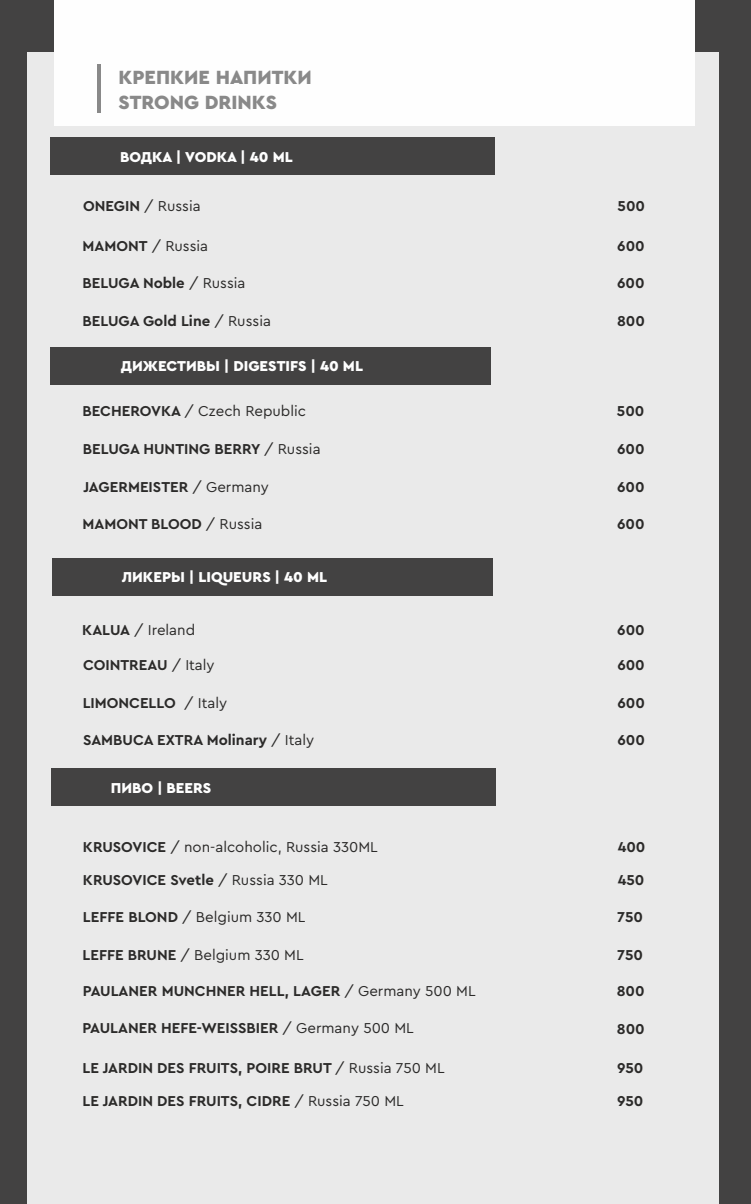
<style>
.page{position:relative;width:751px;height:1204px;background:#fff}
.page>*{position:absolute;margin:0;border:0;box-sizing:border-box;transform-origin:0 0}
.t1{font:900 20px/24.6px "Cera Pro";color:#898989}
.t2{font:700 15px "Cera Pro";color:#2b2a29}
.t3{font:15px "Cera Pro";color:#2b2a29}
.t4{font:900 15px "Cera Pro";color:#fefefe}
.s1{font-weight:700}
.s2{font-weight:400}
</style>
<div class="page">
<div style="left:0;top:0;width:750px;height:1204px;background:#434242"></div>
<div style="left:28px;top:53px;width:690px;height:1151px;background:#eaeaea"></div>
<div style="left:55px;top:0;width:639px;height:126px;background:#fefefe"></div>
<hr style="left:97px;top:64px;width:4px;height:49px;background:#898989">
<div style="left:50px;top:347px;width:440px;height:38px;background:#434242"></div>
<div style="left:52px;top:558px;width:440px;height:37px;background:#434242"></div>
<div style="left:50px;top:137px;width:444px;height:37px;background:#434242"></div>
<div style="left:51px;top:768px;width:444px;height:38px;background:#434242"></div>
<h1 class="t1" style="left:118px;top:66px;width:195px">КРЕПКИЕ НАПИТКИ<br>STRONG DRINKS</h1>
<p class="t4" style="left:120px;top:150px;width:174px">ВОДКА | VODKA | 40 ML</p>
<p class="t3" style="left:83px;top:199px;width:119px"><span class="s1">ONEGIN</span> / Russia</p>
<p class="t3" style="left:82px;top:239px;width:127px"><span class="s1">MAMONT</span> / Russia</p>
<p class="t2" style="left:82px;top:276px;width:164px">BELUGA Noble <span class="s2">/ Russia</span></p>
<p class="t2" style="left:82px;top:314px;width:190px">BELUGA Gold Line <span class="s2">/ Russia</span></p>
<p class="t4" style="left:121px;top:359px;width:243px">ДИЖЕСТИВЫ | DIGESTIFS | 40 ML</p>
<p class="t3" style="left:83px;top:404px;width:225px"><span class="s1">BECHEROVKA</span> / Czech Republic</p>
<p class="t2" style="left:83px;top:442px;width:239px">BELUGA HUNTING BERRY <span class="s2">/ Russia</span></p>
<p class="t2" style="left:83px;top:480px;width:187px">JAGERMEISTER <span class="s2">/ Germany</span></p>
<p class="t2" style="left:82px;top:517px;width:181px">MAMONT BLOOD <span class="s2">/ Russia</span></p>
<p class="t4" style="left:122px;top:570px;width:206px">ЛИКЕРЫ | LIQUEURS | 40 ML</p>
<p class="t3" style="left:82px;top:622px;width:114px"><span class="s1">KALUA</span> / Ireland</p>
<p class="t2" style="left:83px;top:658px;width:133px">COINTREAU <span class="s2">/ Italy</span></p>
<p class="t2" style="left:83px;top:695px;width:146px">LIMONCELLO <span class="s2">/ Italy</span></p>
<p class="t2" style="left:83px;top:733px;width:232px">SAMBUCA EXTRA Molinary <span class="s2">/ Italy</span></p>
<p class="t4" style="left:111px;top:781px;width:102px">ПИВО | BEERS</p>
<p class="t2" style="left:617px;top:199px;width:29px">500</p>
<p class="t2" style="left:616px;top:239px;width:29px">600</p>
<p class="t2" style="left:616px;top:276px;width:29px">600</p>
<p class="t2" style="left:616px;top:314px;width:29px">800</p>
<p class="t2" style="left:616px;top:404px;width:29px">500</p>
<p class="t2" style="left:616px;top:442px;width:29px">600</p>
<p class="t2" style="left:616px;top:480px;width:29px">600</p>
<p class="t2" style="left:616px;top:517px;width:29px">600</p>
<p class="t2" style="left:616px;top:622px;width:29px">600</p>
<p class="t2" style="left:617px;top:658px;width:29px">600</p>
<p class="t2" style="left:617px;top:695px;width:29px">600</p>
<p class="t2" style="left:617px;top:733px;width:29px">600</p>
<p class="t3" style="left:83px;top:840px;width:296px"><span class="s1">KRUSOVICE</span> / non-alcoholic, Russia 330ML</p>
<p class="t2" style="left:617px;top:840px;width:29px">400</p>
<p class="t2" style="left:83px;top:872px;width:246px">KRUSOVICE Svetle <span class="s2">/ Russia 330 ML</span></p>
<p class="t2" style="left:617px;top:873px;width:28px">450</p>
<p class="t3" style="left:83px;top:910px;width:224px"><span class="s1">LEFFE BLOND</span> / Belgium 330 ML</p>
<p class="t2" style="left:616px;top:910px;width:27px">750</p>
<p class="t3" style="left:82px;top:947px;width:222px"><span class="s1">LEFFE BRUNE</span> / Belgium 330 ML</p>
<p class="t2" style="left:616px;top:948px;width:27px">750</p>
<p class="t2" style="left:83px;top:984px;width:394px">PAULANER MUNCHNER HELL, LAGER <span class="s2">/ Germany 500 ML</span></p>
<p class="t2" style="left:82px;top:1021px;width:332px">PAULANER HEFE-WEISSBIER <span class="s2">/ Germany 500 ML</span></p>
<p class="t2" style="left:82px;top:1061px;width:363px">LE JARDIN DES FRUITS, POIRE BRUT <span class="s2">/ Russia 750 ML</span></p>
<p class="t2" style="left:616px;top:983px;width:29px">800</p>
<p class="t2" style="left:616px;top:1021px;width:29px">800</p>
<p class="t2" style="left:616px;top:1061px;width:28px">950</p>
<p class="t2" style="left:82px;top:1094px;width:322px">LE JARDIN DES FRUITS, CIDRE <span class="s2">/ Russia 750 ML</span></p>
<p class="t2" style="left:616px;top:1094px;width:28px">950</p>
</div>
